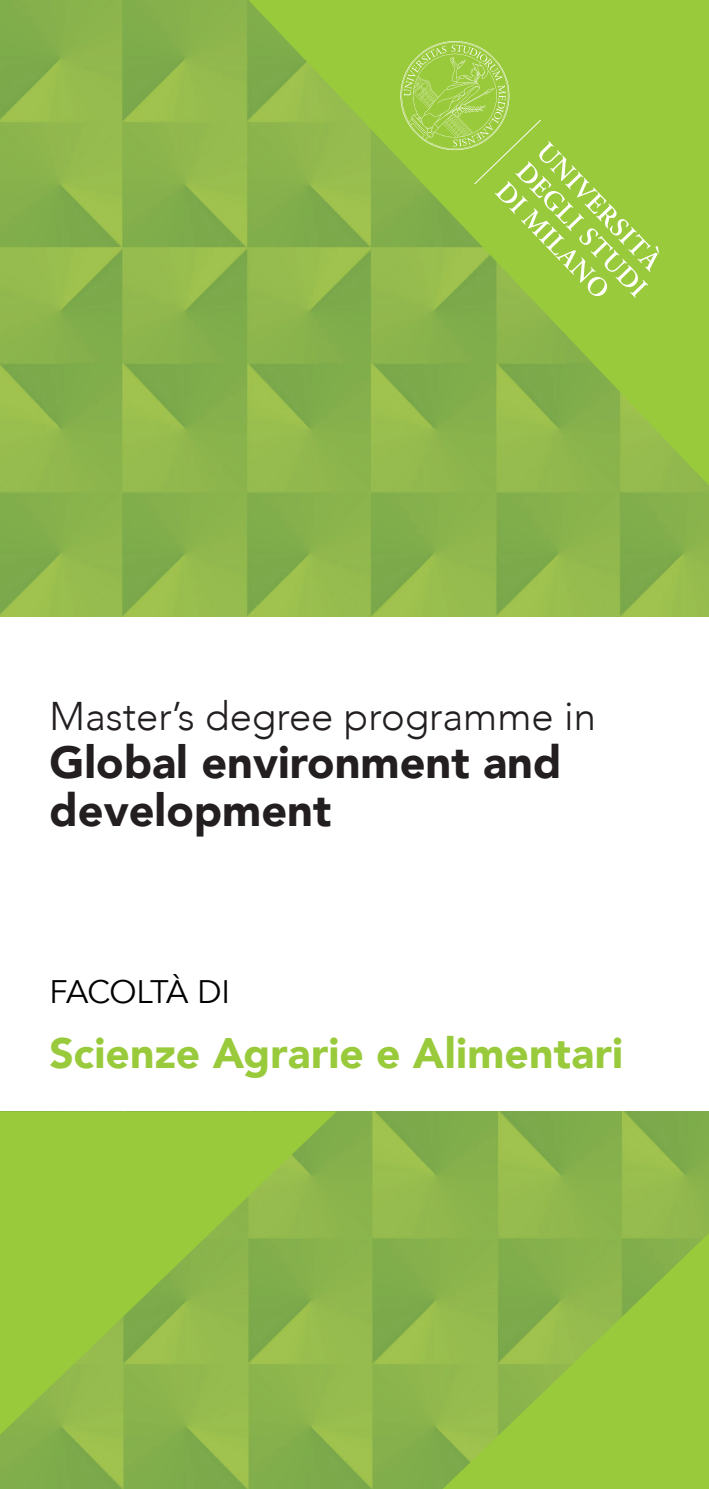
<style>
.page{position:relative;width:709px;height:1489px;background:#fff}
.page>*{position:absolute;margin:0;border:0;box-sizing:border-box;transform-origin:0 0}
.t1{font:900 45px/47.5px "Avenir";color:#231f20}
.t2{font:900 42.5px "Avenir";color:#99ca3b}
.t3{font:300 40px "Avenir";color:#231f20}
.t4{font:32.5px "Avenir";letter-spacing:-.03em;color:#000001}
</style>
<div class="page">
<img style="left:0;top:0;width:709px;height:616px">
<img style="left:0;top:1111px;width:709px;height:377px">
<svg style="left:442px;top:1233px;width:267px;height:255px"></svg>
<svg style="left:0;top:1111px;width:337px;height:323px;fill:#99c241"></svg>
<svg style="left:248px;top:0;width:461px;height:485px"></svg>
<svg style="left:400px;top:41px;width:259px;height:257px"></svg>
<p class="t3" style="left:50px;top:693px;width:548px">Master’s degree programme in</p>
<p class="t1" style="left:50px;top:737px;width:513px">Global environment and development</p>
<p class="t4" style="left:50px;top:972px;width:182px">FACOLTÀ DI</p>
<p class="t2" style="left:50px;top:1016px;width:575px">Scienze Agrarie e Alimentari</p>
</div>
